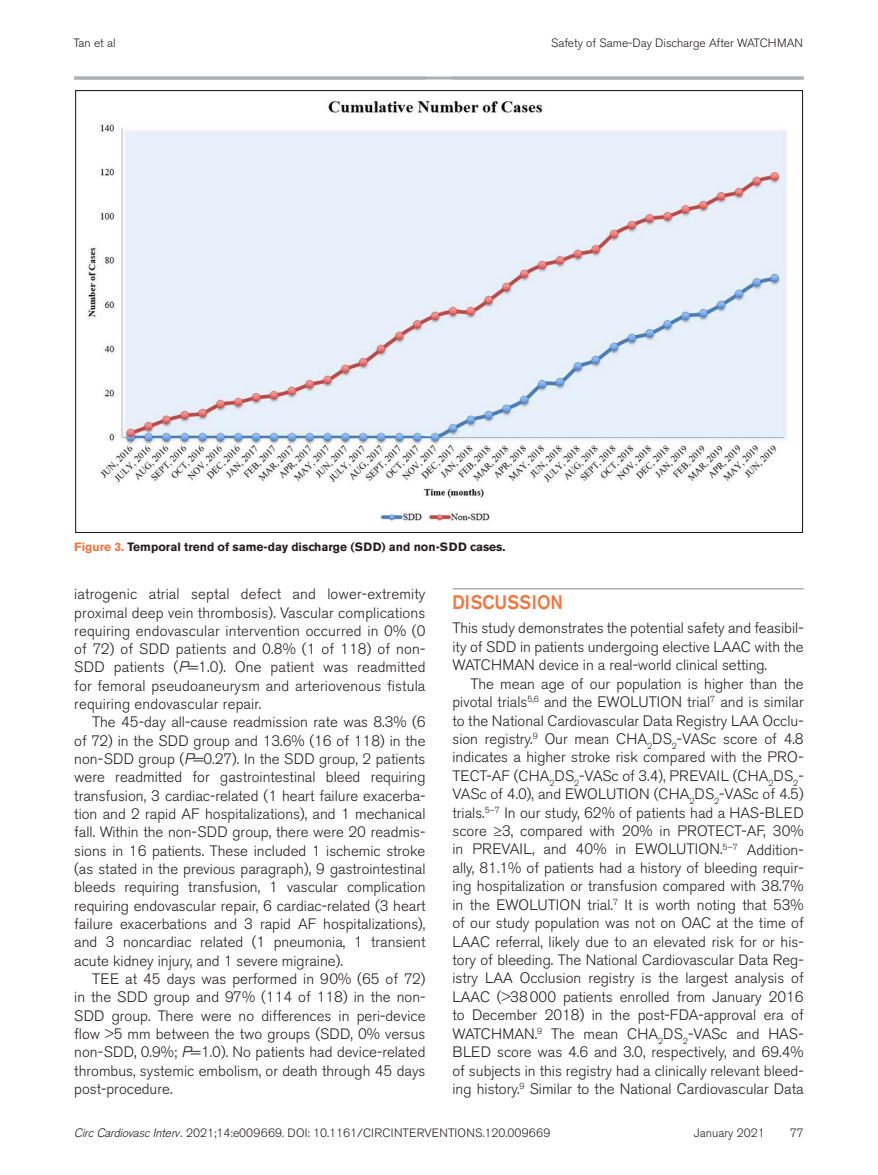
<style>
.page{position:relative;width:878px;height:1175px;background:#fff}
.page>*{position:absolute;margin:0;border:0;box-sizing:border-box;transform-origin:0 0}
.t1{font:500 19.5px "Akzidenz Grotesk BE";color:#f3753d;scale:.9 1}
.t2{font:300 15px/18.3px "Akzidenz Grotesk BE";color:#231f20;text-align:justify}
.t3{font:300 12px "Akzidenz Grotesk BE";letter-spacing:.02em;color:#231f20}
.t4{font:700 12px "Akzidenz Grotesk BE";color:#231f20}
.t5{font:300 12px "Akzidenz Grotesk BE";color:#231f20}
.s1{color:#f3753d}
.s2{font-family:"Akzidenz Grotesk";font-style:italic}
.s3{font-size:12.75px}
</style>
<div class="page">
<hr style="left:74px;top:76px;width:729px;height:4px;background:#b9babe">
<hr style="left:452px;top:588px;width:351px;height:1px;background:#aeafb3">
<svg style="left:75px;top:90px;width:728px;height:443px"></svg>
<p class="t5" style="left:74px;top:36px;width:44px">Tan et al</p>
<p class="t5" style="left:551px;top:36px;width:253px">Safety of Same-Day Discharge After WATCHMAN</p>
<p class="t4" style="left:74px;top:540px;width:432px"><span class="s1">Figure 3.</span> Temporal trend of same-day discharge (SDD) and non-SDD cases.</p>
<p class="t2" style="left:74px;top:585px;width:353px">iatrogenic atrial septal defect and lower-extremity proximal deep vein thrombosis). Vascular complications requiring endovascular intervention occurred in 0% (0 of 72) of SDD patients and 0.8% (1 of 118) of non-SDD patients (<span class="s2">P</span>=1.0). One patient was readmitted for femoral pseudoaneurysm and arteriovenous fistula requiring endovascular repair.</p>
<p class="t2" style="left:74px;top:713px;width:353px;text-indent:18px">The 45-day all-cause readmission rate was 8.3% (6 of 72) in the SDD group and 13.6% (16 of 118) in the non-SDD group (<span class="s2">P</span>=0.27). In the SDD group, 2 patients were readmitted for gastrointestinal bleed requiring transfusion, 3 cardiac-related (1 heart failure exacerba&shy;tion and 2 rapid AF hospitalizations), and 1 mechanical fall. Within the non-SDD group, there were 20 readmis&shy;sions in 16 patients. These included 1 ischemic stroke (as stated in the previous paragraph), 9 gastrointestinal bleeds requiring transfusion, 1 vascular complication requiring endovascular repair, 6 cardiac-related (3 heart failure exacerbations and 3 rapid AF hospitalizations), and 3 noncardiac related (1 pneumonia, 1 transient acute kidney injury, and 1 severe migraine).</p>
<p class="t2" style="left:74px;top:970px;width:353px;text-indent:18px">TEE at 45 days was performed in 90% (65 of 72) in the SDD group and 97% (114 of 118) in the non-SDD group. There were no differences in peri-device flow <span class="s3">&gt;</span>5 mm between the two groups (SDD, 0% versus non-SDD, 0.9%; <span class="s2">P</span>=1.0). No patients had device-related thrombus, systemic embolism, or death through 45 days post-procedure.</p>
<h1 class="t1" style="left:452px;top:590px;width:124px">DISCUSSION</h1>
<p class="t2" style="left:452px;top:619px;width:353px">This study demonstrates the potential safety and feasibil&shy;ity of SDD in patients undergoing elective LAAC with the WATCHMAN device in a real-world clinical setting.</p>
<p class="t2" style="left:452px;top:674px;width:353px;text-indent:18px">The mean age of our population is higher than the pivotal trials<sup>5,6</sup> and the EWOLUTION trial<sup>7</sup> and is similar to the National Cardiovascular Data Registry LAA Occlu&shy;sion registry.<sup>9</sup> Our mean CHA<sub>2</sub>DS<sub>2</sub>-VASc score of 4.8 indicates a higher stroke risk compared with the PRO-TECT-AF (CHA<sub>2</sub>DS<sub>2</sub>-VASc of 3.4), PREVAIL (CHA<sub>2</sub>DS<sub>2</sub>- VASc of 4.0), and EWOLUTION (CHA<sub>2</sub>DS<sub>2</sub>-VASc of 4.5) trials.<sup>5–7</sup> In our study, 62% of patients had a HAS-BLED score ≥3, compared with 20% in PROTECT-AF, 30% in PREVAIL, and 40% in EWOLUTION.<sup>5–7</sup> Addition&shy;ally, 81.1% of patients had a history of bleeding requir&shy;ing hospitalization or transfusion compared with 38.7% in the EWOLUTION trial.<sup>7</sup> It is worth noting that 53% of our study population was not on OAC at the time of LAAC referral, likely due to an elevated risk for or his&shy;tory of bleeding. The National Cardiovascular Data Reg&shy;istry LAA Occlusion registry is the largest analysis of LAAC (<span class="s3">&gt;</span>38000 patients enrolled from January 2016 to December 2018) in the post-FDA-approval era of WATCHMAN.<sup>9</sup> The mean CHA<sub>2</sub>DS<sub>2</sub>-VASc and HAS-BLED score was 4.6 and 3.0, respectively, and 69.4% of subjects in this registry had a clinically relevant bleed&shy;ing history.<sup>9</sup> Similar to the National Cardiovascular Data</p>
<p class="t3" style="left:74px;top:1126px;width:477px"><span class="s2">Circ Cardiovasc Interv.</span> 2021;14:e009669. DOI: 10.1161/CIRCINTERVENTIONS.120.009669</p>
<p class="t5" style="left:694px;top:1126px;width:72px">January 2021</p>
<p class="t5" style="left:790px;top:1126px;width:15px">77</p>
</div>
